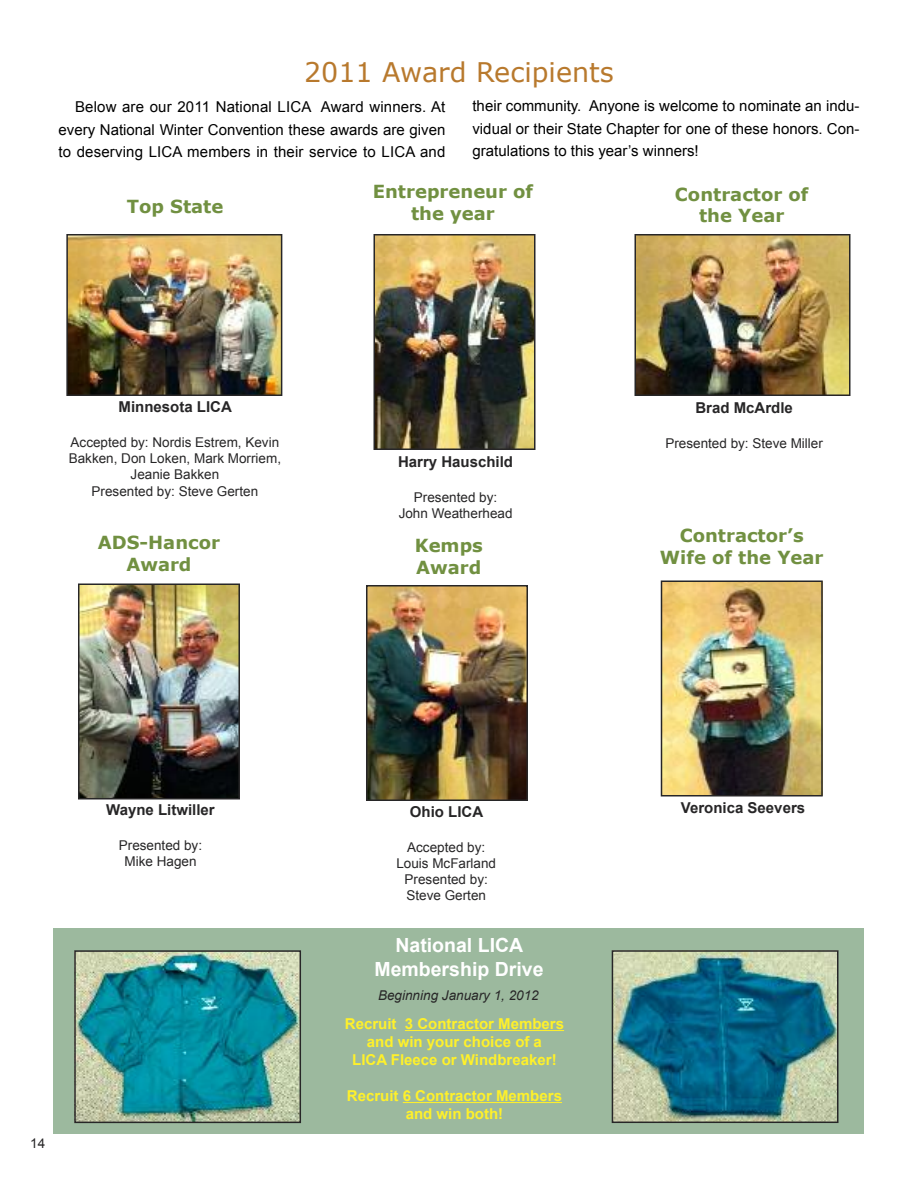
<style>
.page{position:relative;width:918px;height:1188px;background:#fff}
.page>*{position:absolute;margin:0;border:0;box-sizing:border-box;transform-origin:0 0}
.t1{font:27px "Verdana";color:#b8792d}
.t2{font:700 19.5px/23.4px "Arial";color:#fff;text-align:center}
.t3{font:700 18px/21.6px "Verdana";color:#719041;text-align:center}
.t4{font:15px/22.5px "Arial";color:#000;text-align:justify}
.t5{font:700 15px/18px "Arial";color:#fff12a;text-align:center}
.t6{font:700 15px "Arial";color:#272627}
.t7{font:13.5px/16.2px "Arial";color:#272627;text-align:center}
.t8{font:italic 13.5px "Arial";color:#272627}
</style>
<div class="page">
<img style="left:637px;top:237px;width:210px;height:156px">
<div style="left:634px;top:234px;width:216px;height:162px;border:2px solid #272627"></div>
<img style="left:664px;top:583px;width:156px;height:210px">
<div style="left:661px;top:580px;width:162px;height:216px;border:2px solid #272627"></div>
<img style="left:69px;top:237px;width:210px;height:156px">
<div style="left:66px;top:234px;width:216px;height:162px;border:2px solid #272627"></div>
<img style="left:369px;top:588px;width:156px;height:210px">
<div style="left:366px;top:585px;width:162px;height:216px;border:2px solid #272627"></div>
<img style="left:81px;top:586px;width:156px;height:210px">
<div style="left:78px;top:583px;width:162px;height:216px;border:2px solid #272627"></div>
<img style="left:377px;top:237px;width:156px;height:210px">
<div style="left:374px;top:234px;width:162px;height:216px;border:2px solid #272627"></div>
<div style="left:54px;top:928px;width:810px;height:206px;background:#9cb99e"></div>
<img style="left:615px;top:953px;width:220px;height:167px">
<div style="left:612px;top:950px;width:226px;height:173px;border:2px solid #272627"></div>
<img style="left:77px;top:953px;width:221px;height:167px">
<div style="left:74px;top:950px;width:227px;height:173px;border:2px solid #272627"></div>
<hr style="left:405px;top:1030px;width:159px;height:1px;background:#fff12a">
<hr style="left:403px;top:1102px;width:159px;height:1px;background:#fff12a">
<h1 class="t1" style="left:304px;top:55px;width:311px">2011 Award Recipients</h1>
<p class="t4" style="left:59px;top:96px;width:389px;text-indent:17px">Below are our 2011 National LICA Award winners. At every National Winter Convention these awards are given to deserving LICA members in their service to LICA and</p>
<p class="t4" style="left:472px;top:95px;width:389px">their community. Anyone is welcome to nominate an indu&shy;vidual or their State Chapter for one of these honors. Con&shy;gratulations to this year’s winners!</p>
<p class="t3" style="left:127px;top:195px;width:98px">Top State</p>
<p class="t6" style="left:119px;top:399px;width:115px">Minnesota LICA</p>
<p class="t7" style="left:69px;top:434px;width:214px">Accepted by: Nordis Estrem, Kevin<br>Bakken, Don Loken, Mark Morriem,<br>Jeanie Bakken<br>Presented by: Steve Gerten</p>
<p class="t3" style="left:98px;top:531px;width:124px">ADS-Hancor<br>Award</p>
<p class="t3" style="left:373px;top:180px;width:162px">Entrepreneur of the year</p>
<p class="t6" style="left:398px;top:453px;width:117px">Harry Hauschild</p>
<p class="t7" style="left:399px;top:489px;width:115px">Presented by:<br>John Weatherhead</p>
<p class="t3" style="left:415px;top:534px;width:70px;text-align:left">Kemps<br>Award</p>
<p class="t3" style="left:675px;top:183px;width:135px">Contractor of the Year</p>
<p class="t6" style="left:695px;top:399px;width:99px">Brad McArdle</p>
<p class="t7" style="left:665px;top:435px;width:159px">Presented by: Steve Miller</p>
<p class="t3" style="left:660px;top:524px;width:165px">Contractor’s<br>Wife of the Year</p>
<p class="t6" style="left:106px;top:802px;width:110px">Wayne Litwiller</p>
<p class="t7" style="left:119px;top:837px;width:85px">Presented by:<br>Mike Hagen</p>
<p class="t7" style="left:30px;top:1135px;width:17px">14</p>
<p class="t6" style="left:410px;top:803px;width:75px">Ohio LICA</p>
<p class="t7" style="left:396px;top:839px;width:101px">Accepted by:<br>Louis McFarland<br>Presented by:<br>Steve Gerten</p>
<h2 class="t2" style="left:374px;top:934px;width:171px">National LICA<br>Membership Drive</h2>
<p class="t8" style="left:378px;top:988px;width:162px">Beginning January 1, 2012</p>
<p class="t5" style="left:345px;top:1015px;width:221px">Recruit 3 Contractor Members and win your choice of a<br>LICA Fleece or Windbreaker!</p>
<p class="t5" style="left:347px;top:1087px;width:217px">Recruit 6 Contractor Members and win both!</p>
<p class="t6" style="left:681px;top:800px;width:126px">Veronica Seevers</p>
</div>
